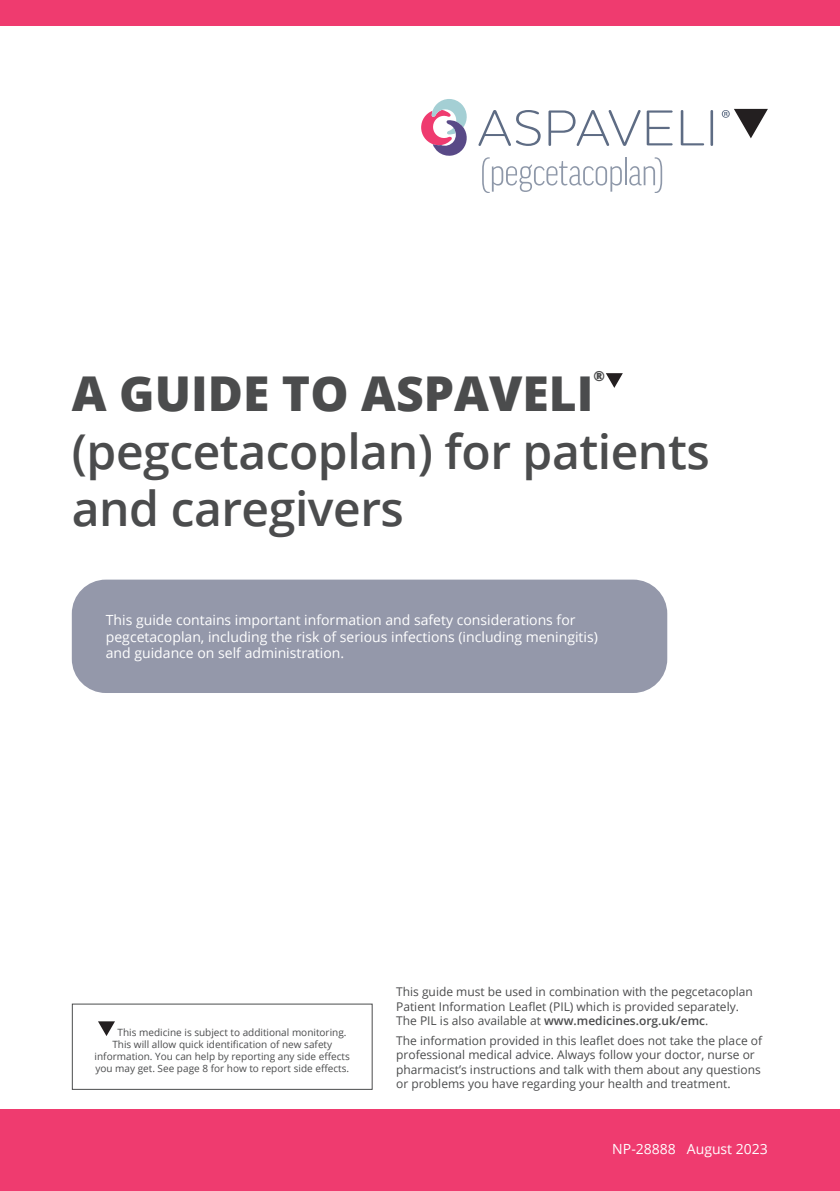
<style>
.page{position:relative;width:840px;height:1191px;background:#fff}
.page>*{position:absolute;margin:0;border:0;box-sizing:border-box;transform-origin:0 0}
.t1{font:600 48px/57.6px "Open Sans";letter-spacing:-.01em;color:#4b4c4d}
.t2{font:800 48px "Open Sans";color:#4b4c4d}
.t3{font:14px/16.8px "Open Sans";color:#fff}
.t4{font:800 14px "Open Sans";color:#4b4c4d}
.t5{font:12px/14.4px "Open Sans";color:#4b4c4d}
.t6{font:10px "Open Sans";color:#4b4c4d}
.s1{font-weight:600}
</style>
<div class="page">
<div style="left:0;top:1109px;width:839px;height:82px;background:#ef3b6f"></div>
<div style="left:0;top:0;width:839px;height:26px;background:#ef3b6f"></div>
<svg style="left:606px;top:373px;width:16px;height:15px"></svg>
<div style="left:72px;top:579px;width:595px;height:114px;background:#9498aa;border-radius:34px"></div>
<svg style="left:98px;top:1021px;width:17px;height:15px"></svg>
<svg style="left:482px;top:157px;width:139px;height:35px"></svg>
<hr style="left:624px;top:157px;width:2px;height:28px;background:#5e6c84">
<svg style="left:629px;top:157px;width:32px;height:35px"></svg>
<svg style="left:478px;top:110px;width:62px;height:36px"></svg>
<svg style="left:548px;top:110px;width:92px;height:36px"></svg>
<svg style="left:646px;top:110px;width:26px;height:35px"></svg>
<svg style="left:680px;top:110px;width:23px;height:35px"></svg>
<hr style="left:710px;top:110px;width:2px;height:36px;background:#5e6c84">
<svg style="left:421px;top:99px;width:46px;height:57px"></svg>
<svg style="left:721px;top:109px;width:46px;height:29px"></svg>
<p class="t4" style="left:593px;top:365px;width:13px">®</p>
<h1 class="t2" style="left:72px;top:357px;width:523px">A GUIDE TO ASPAVELI</h1>
<h1 class="t1" style="left:72px;top:421px;width:639px">(pegcetacoplan) for patients and caregivers</h1>
<p class="t3" style="left:106px;top:611px;width:493px">This guide contains important information and safety considerations for pegcetacoplan, including the risk of serious infections (including meningitis) and guidance on self administration.</p>
<p class="t6" style="left:117px;top:1025px;width:230px">This medicine is subject to additional monitoring.</p>
<p class="t6" style="left:112px;top:1037px;width:221px">This will allow quick identification of new safety</p>
<p class="t6" style="left:95px;top:1049px;width:257px">information. You can help by reporting any side effects</p>
<p class="t6" style="left:95px;top:1061px;width:255px">you may get. See page 8 for how to report side effects.</p>
<p class="t5" style="left:396px;top:984px;width:358px">This guide must be used in combination with the pegcetacoplan<br>Patient Information Leaflet (PIL) which is provided separately.<br>The PIL is also available at <span class="s1">www.medicines.org.uk/emc</span>.</p>
<p class="t5" style="left:396px;top:1033px;width:367px">The information provided in this leaflet does not take the place of professional medical advice. Always follow your doctor, nurse or pharmacist’s instructions and talk with them about any questions or problems you have regarding your health and treatment.</p>
<p class="t3" style="left:612px;top:1139px;width:157px">NP-28888 August 2023</p>
</div>
